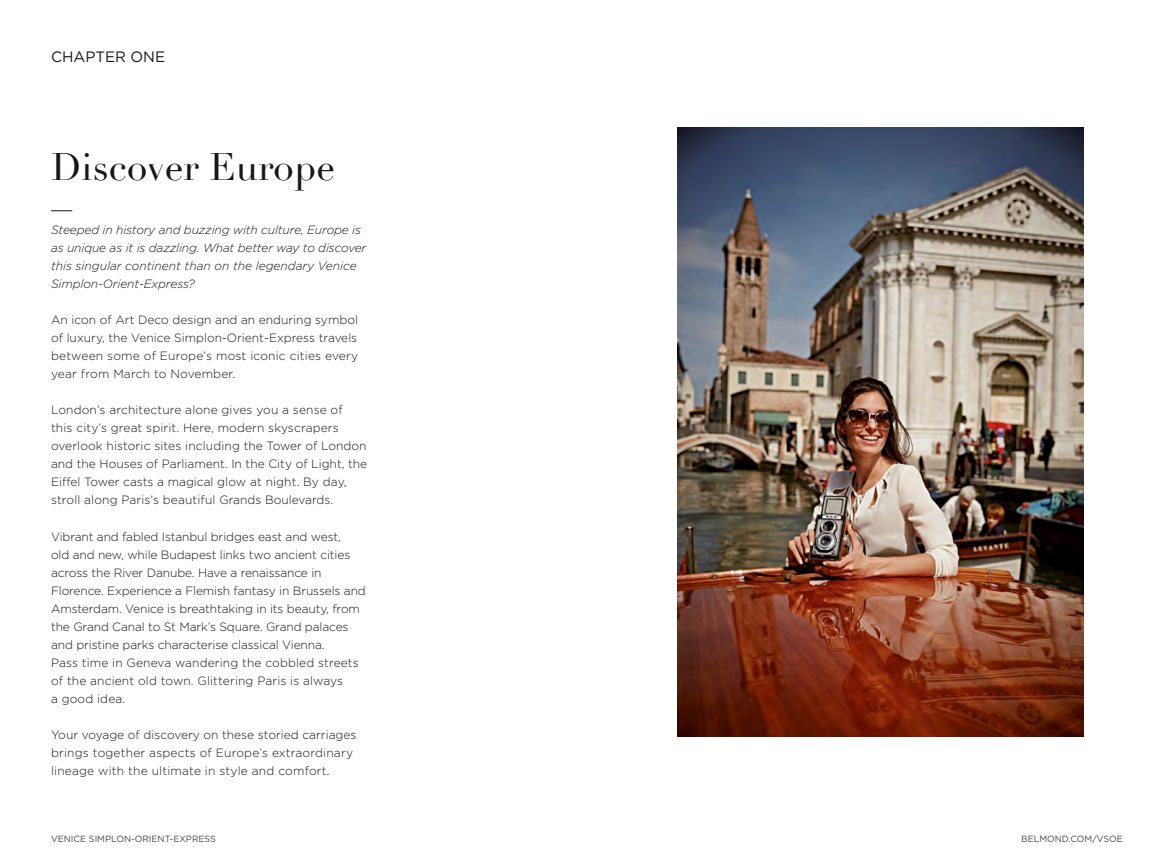
<style>
.page{position:relative;width:1174px;height:864px;background:#fff}
.page>*{position:absolute;margin:0;border:0;box-sizing:border-box;transform-origin:0 0}
.t1{font:37.5px "Didot";color:#181716}
.t2{font:15px "Gotham";color:#181716}
.t3{font:300 12px/18px "Gotham";color:#181716}
.t4{font:italic 300 12px/18px "Gotham";letter-spacing:-.01em;color:#181716}
.t5{font:9px "Gotham";color:#484847}
</style>
<div class="page">
<svg style="left:51px;top:210px;width:21px;height:1px"></svg>
<img style="left:677px;top:127px;width:406px;height:609px">
<p class="t2" style="left:51px;top:48px;width:116px">CHAPTER ONE</p>
<h1 class="t1" style="left:51px;top:145px;width:285px">Discover Europe</h1>
<p class="t4" style="left:51px;top:221px;width:317px">Steeped in history and buzzing with culture, Europe is as unique as it is dazzling. What better way to discover this singular continent than on the legendary Venice Simplon-Orient-Express?</p>
<p class="t3" style="left:51px;top:311px;width:309px;text-align:justify">An icon of Art Deco design and an enduring symbol of luxury, the Venice Simplon-Orient-Express travels between some of Europe’s most iconic cities every year from March to November.</p>
<p class="t3" style="left:51px;top:401px;width:318px">London’s architecture alone gives you a sense of<br>this city’s great spirit. Here, modern skyscrapers overlook historic sites including the Tower of London and the Houses of Parliament. In the City of Light, the Eiffel Tower casts a magical glow at night. By day, stroll along Paris’s beautiful Grands Boulevards.</p>
<p class="t3" style="left:51px;top:527px;width:316px">Vibrant and fabled Istanbul bridges east and west,<br>old and new, while Budapest links two ancient cities across the River Danube. Have a renaissance in Florence. Experience a Flemish fantasy in Brussels and Amsterdam. Venice is breathtaking in its beauty, from the Grand Canal to St Mark’s Square. Grand palaces and pristine parks characterise classical Vienna.<br>Pass time in Geneva wandering the cobbled streets of the ancient old town. Glittering Paris is always<br>a good idea.</p>
<p class="t3" style="left:51px;top:725px;width:307px">Your voyage of discovery on these storied carriages brings together aspects of Europe’s extraordinary lineage with the ultimate in style and comfort.</p>
<p class="t5" style="left:51px;top:833px;width:166px">VENICE SIMPLON-ORIENT-EXPRESS</p>
<p class="t5" style="left:1021px;top:833px;width:103px">BELMOND.COM/VSOE</p>
</div>
